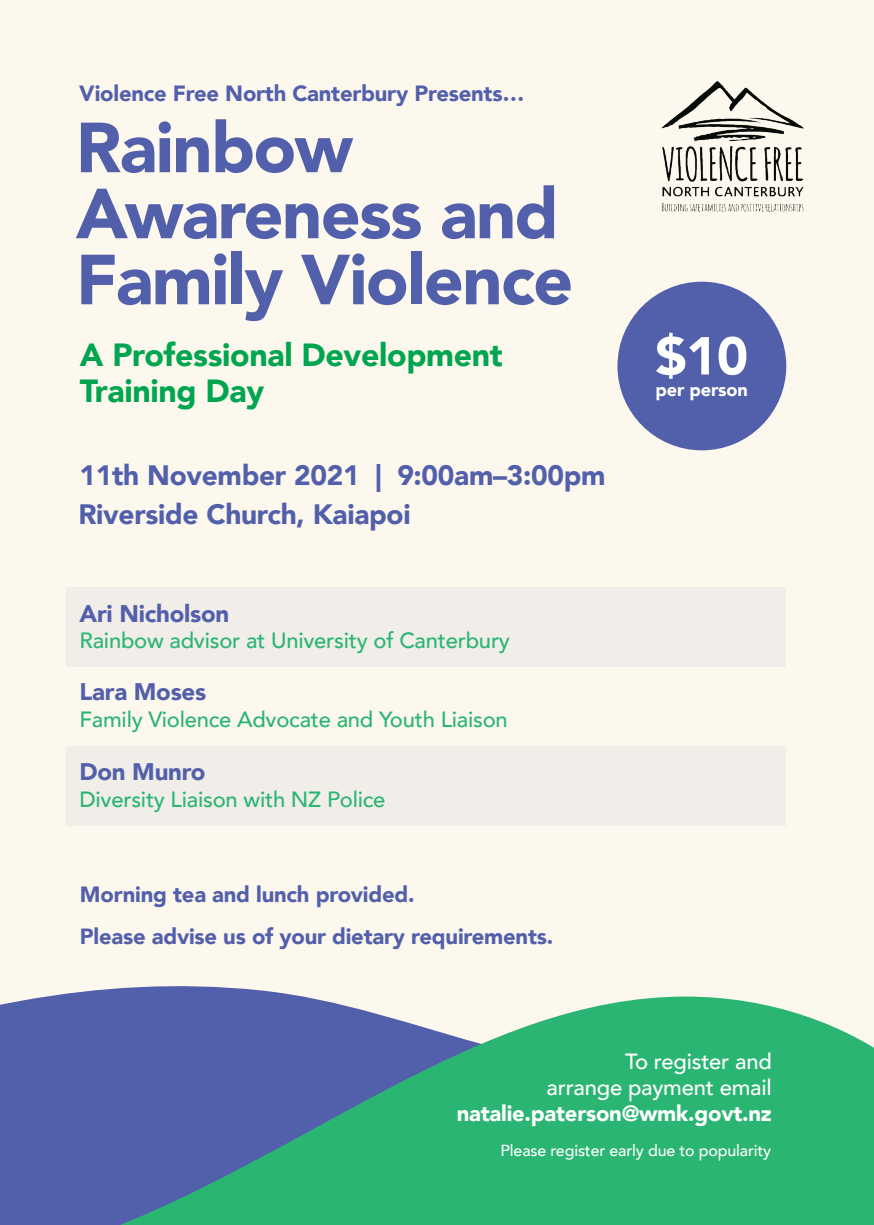
<style>
.page{position:relative;width:874px;height:1225px;background:#fff}
.page>*{position:absolute;margin:0;border:0;box-sizing:border-box;transform-origin:0 0}
.t1{font:900 70px/66px "Avenir";letter-spacing:-.025em;color:#525fab}
.t2{font:900 52.8px "Avenir";color:#fff}
.t3{font:900 32px/36px "Avenir";letter-spacing:-.01em;color:#00a54f}
.t4{font:900 28px/39.2px "Avenir";letter-spacing:-.01em;color:#525fab}
.t5{font:900 24px "Avenir";letter-spacing:-.01em;color:#525fab}
.t6{font:900 22px/42px "Avenir";letter-spacing:-.01em;color:#525fab}
.t7{font:500 22px "Avenir";letter-spacing:-.01em;color:#2bb572}
.t8{font:500 22px/26px "Avenir";letter-spacing:-.01em;color:#fff;text-align:right}
.t9{font:900 22px "Avenir";letter-spacing:-.01em;color:#fff}
.t10{font:900 18.2px "Avenir";letter-spacing:-.01em;color:#fff}
.t11{font:500 16px "Avenir";letter-spacing:-.01em;color:#fff}
</style>
<div class="page">
<div style="left:0;top:0;width:873px;height:1223px;background:#fdf8ee"></div>
<div style="left:0;top:986px;width:299px;height:239px;background:#525fab"></div>
<div style="left:617px;top:282px;width:168px;height:168px;background:#525fab;border-radius:50%"></div>
<svg style="left:93px;top:996px;width:780px;height:229px;background:#439f8a"></svg>
<img style="left:661px;top:81px;width:142px;height:131px">
<div style="left:67px;top:587px;width:718px;height:79px;background:#f1ede9"></div>
<div style="left:67px;top:746px;width:718px;height:79px;background:#f1ede9"></div>
<p class="t6" style="left:79px;top:72px;width:446px">Violence Free North Canterbury Presents…</p>
<h1 class="t1" style="left:76px;top:113px;width:498px">Rainbow<br>Awareness and<br>Family Violence</h1>
<h3 class="t3" style="left:80px;top:336px;width:424px">A Professional Development<br>Training Day</h3>
<p class="t4" style="left:78px;top:455px;width:528px">11th November 2021 | 9:00am–3:00pm<br>Riverside Church, Kaiapoi</p>
<p class="t5" style="left:79px;top:593px;width:151px">Ari Nicholson</p>
<p class="t7" style="left:79px;top:621px;width:432px">Rainbow advisor at University of Canterbury</p>
<p class="t5" style="left:79px;top:671px;width:128px">Lara Moses</p>
<p class="t7" style="left:79px;top:700px;width:429px">Family Violence Advocate and Youth Liaison</p>
<p class="t5" style="left:79px;top:751px;width:128px">Don Munro</p>
<p class="t7" style="left:79px;top:780px;width:307px">Diversity Liaison with NZ Police</p>
<p class="t6" style="left:80px;top:872px;width:474px">Morning tea and lunch provided.<br>Please advise us of your dietary requirements.</p>
<h2 class="t2" style="left:655px;top:311px;width:94px">$10</h2>
<p class="t10" style="left:655px;top:374px;width:94px">per person</p>
<p class="t8" style="left:546px;top:1047px;width:227px">To register and arrange payment email</p>
<p class="t9" style="left:456px;top:1094px;width:316px">natalie.paterson@wmk.govt.nz</p>
<p class="t11" style="left:500px;top:1136px;width:272px">Please register early due to popularity</p>
</div>
